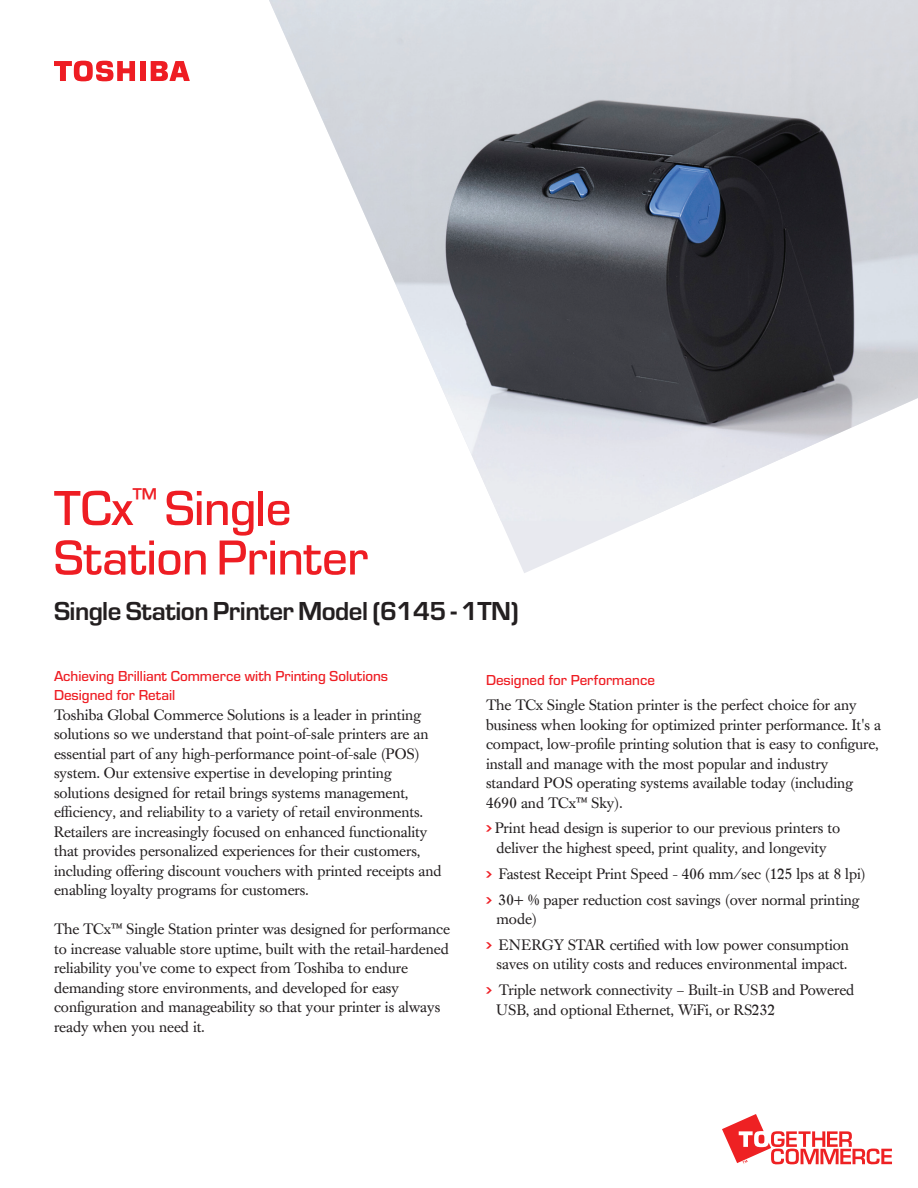
<style>
.page{position:relative;width:918px;height:1188px;background:#fff}
.page>*{position:absolute;margin:0;border:0;box-sizing:border-box;transform-origin:0 0}
.t1{font:500 51px/49.5px "Eurostile";letter-spacing:-.01em;color:#ee1d23}
.t2{font:700 27px "Eurostile";letter-spacing:-.02em;color:#231f20}
.t3{font:15px/19.5px "Caslon Book BE";color:#231f20}
.t4{font:500 15px/19.5px "Eurostile";color:#ee1d23}
.s1{font-family:"Chevron";font-size:16.5px;color:#ee1d23}
</style>
<div class="page">
<div style="left:140px;top:61px;width:6px;height:20px;background:#ee1d23"></div>
<svg style="left:151px;top:61px;width:39px;height:20px"></svg>
<svg style="left:54px;top:61px;width:81px;height:21px"></svg>
<svg style="left:722px;top:1114px;width:170px;height:50px"></svg>
<svg style="left:501px;top:521px;width:140px;height:52px;fill:#eeeff3"></svg>
<img style="left:269px;top:0;width:649px;height:521px">
<h1 class="t1" style="left:54px;top:481px;width:316px">TCx<sup>™</sup> Single<br>Station Printer</h1>
<h2 class="t2" style="left:54px;top:592px;width:466px">Single Station Printer Model (6145 - 1TN)</h2>
<p class="t4" style="left:54px;top:665px;width:336px">Achieving Brilliant Commerce with Printing Solutions<br>Designed for Retail</p>
<p class="t3" style="left:54px;top:705px;width:389px">Toshiba Global Commerce Solutions is a leader in printing solutions so we understand that point-of-sale printers are an essential part of any high-performance point-of-sale (POS) system. Our extensive expertise in developing printing solutions designed for retail brings systems management, efficiency, and reliability to a variety of retail environments.<br>Retailers are increasingly focused on enhanced functionality that provides personalized experiences for their customers, including offering discount vouchers with printed receipts and enabling loyalty programs for customers.</p>
<p class="t3" style="left:54px;top:920px;width:397px">The TCx™ Single Station printer was designed for performance to increase valuable store uptime, built with the retail-hardened reliability you've come to expect from Toshiba to endure demanding store environments, and developed for easy configuration and manageability so that your printer is always ready when you need it.</p>
<p class="t4" style="left:486px;top:669px;width:170px">Designed for Performance</p>
<p class="t3" style="left:486px;top:696px;width:397px">The TCx Single Station printer is the perfect choice for any business when looking for optimized printer performance. It's a compact, low-profile printing solution that is easy to configure, install and manage with the most popular and industry standard POS operating systems available today (including 4690 and TCx™ Sky).</p>
<p class="t3" style="left:486px;top:819px;width:356px;text-align:center"><span class="s1">•</span> Print head design is superior to our previous printers to deliver the highest speed, print quality, and longevity</p>
<p class="t3" style="left:486px;top:864px;width:381px"><span class="s1">•</span> Fastest Receipt Print Speed - 406 mm/sec (125 lps at 8 lpi)</p>
<p class="t3" style="left:496px;top:890px;width:364px;text-indent:-10px"><span class="s1">•</span> 30+ % paper reduction cost savings (over normal printing mode)</p>
<p class="t3" style="left:486px;top:935px;width:365px;text-align:center"><span class="s1">•</span> ENERGY STAR certified with low power consumption saves on utility costs and reduces environmental impact.</p>
<p class="t3" style="left:496px;top:981px;width:359px;text-indent:-10px"><span class="s1">•</span> Triple network connectivity – Built-in USB and Powered<br>USB, and optional Ethernet, WiFi, or RS232</p>
</div>
